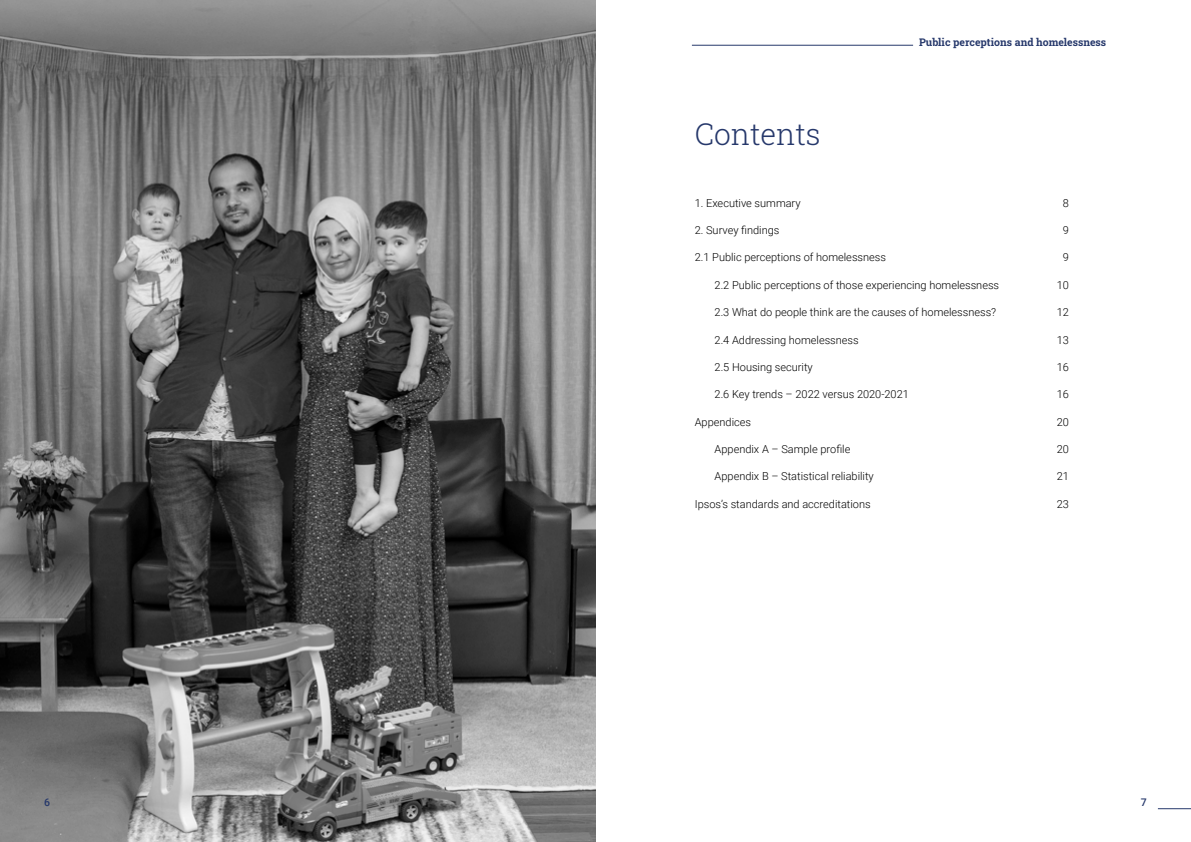
<style>
.page{position:relative;width:1191px;height:842px;background:#fff}
.page>*{position:absolute;margin:0;border:0;box-sizing:border-box;transform-origin:0 0}
.t1{font:300 30px "Roboto Slab";color:#26386b}
.t2{font:300 11px "Roboto";color:#000}
.t3{font:700 10.5px "Roboto Slab";color:#26386b}
.t4{font:500 10.5px "Roboto";color:#26386b}
</style>
<div class="page">
<img style="left:0;top:0;width:595px;height:842px">
<hr style="left:1157px;top:808px;width:34px;height:1px;background:#26386b">
<hr style="left:692px;top:45px;width:221px;height:1px;background:#26386b">
<h1 class="t1" style="left:694px;top:113px;width:128px">Contents</h1>
<p class="t3" style="left:919px;top:35px;width:189px">Public perceptions and homelessness</p>
<p class="t2" style="left:694px;top:195px;width:107px">1. Executive summary</p>
<p class="t2" style="left:1062px;top:195px;width:8px">8</p>
<p class="t2" style="left:694px;top:222px;width:86px">2. Survey findings</p>
<p class="t2" style="left:1062px;top:222px;width:8px">9</p>
<p class="t2" style="left:694px;top:250px;width:193px">2.1 Public perceptions of homelessness</p>
<p class="t2" style="left:1062px;top:250px;width:8px">9</p>
<p class="t2" style="left:714px;top:277px;width:286px">2.2 Public perceptions of those experiencing homelessness</p>
<p class="t2" style="left:1056px;top:277px;width:14px">10</p>
<p class="t2" style="left:714px;top:305px;width:283px">2.3 What do people think are the causes of homelessness?</p>
<p class="t2" style="left:1056px;top:305px;width:14px">12</p>
<p class="t2" style="left:714px;top:332px;width:146px">2.4 Addressing homelessness</p>
<p class="t2" style="left:1056px;top:332px;width:14px">13</p>
<p class="t2" style="left:714px;top:359px;width:100px">2.5 Housing security</p>
<p class="t2" style="left:1056px;top:359px;width:14px">16</p>
<p class="t2" style="left:714px;top:387px;width:196px">2.6 Key trends – 2022 versus 2020-2021</p>
<p class="t2" style="left:1056px;top:387px;width:14px">16</p>
<p class="t2" style="left:694px;top:414px;width:58px">Appendices</p>
<p class="t2" style="left:1056px;top:414px;width:14px">20</p>
<p class="t2" style="left:714px;top:441px;width:137px">Appendix A – Sample profile</p>
<p class="t2" style="left:1056px;top:441px;width:14px">20</p>
<p class="t2" style="left:714px;top:469px;width:161px">Appendix B – Statistical reliability</p>
<p class="t2" style="left:1056px;top:469px;width:14px">21</p>
<p class="t2" style="left:694px;top:496px;width:177px">Ipsos’s standards and accreditations</p>
<p class="t2" style="left:1056px;top:496px;width:14px">23</p>
<p class="t4" style="left:44px;top:795px;width:7px">6</p>
<p class="t4" style="left:1141px;top:795px;width:7px">7</p>
</div>
